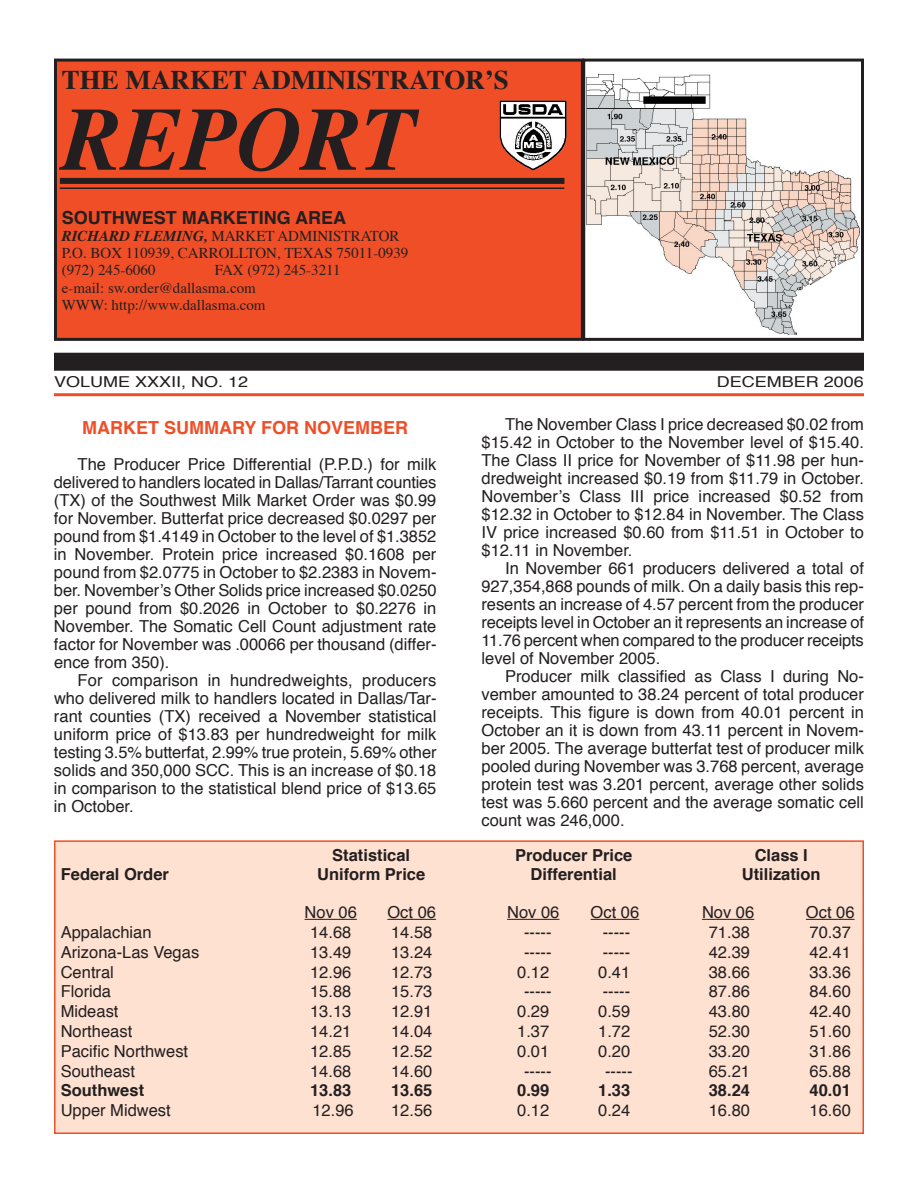
<style>
.page{position:relative;width:918px;height:1188px;background:#fff}
.page>*{position:absolute;margin:0;border:0;box-sizing:border-box;transform-origin:0 0}
.t1{font:italic 700 90px "Times";color:#231f20}
.t2{font:700 27px "Times";color:#231f20}
.t3{font:700 18px "Helvetica";color:#f04e27}
.t4{font:700 18px "Helvetica";color:#231f20}
.t5{font:16.5px/18px "Helvetica";color:#231f20;text-align:justify}
.t6{font:700 16.5px "Helvetica";color:#231f20}
.t7{font:15px/17.2px "Times";color:#231f20}
.t8{font:15px "Helvetica";color:#231f20;scale:1.2 1}
.s1{font-weight:700;font-style:italic}
</style>
<div class="page">
<div style="left:56px;top:60px;width:526px;height:279px;background:#f04e27"></div>
<div style="left:54px;top:59px;width:530px;height:282px;border:3px solid #231f20"></div>
<div style="left:582px;top:59px;width:282px;height:282px;border:3px solid #231f20"></div>
<div style="left:54px;top:353px;width:810px;height:18px;background:#231f20"></div>
<hr style="left:54px;top:393px;width:810px;height:3px;background:#f04e27">
<div style="left:60px;top:178px;width:504px;height:6px;background:#231f20"></div>
<hr style="left:60px;top:188px;width:504px;height:1px;background:#231f20">
<img style="left:500px;top:101px;width:67px;height:69px">
<img style="left:586px;top:74px;width:273px;height:261px">
<div style="left:55px;top:841px;width:808px;height:292px;background:#fee1d1"></div>
<div style="left:54px;top:840px;width:810px;height:294px;border:2px solid #f04e27"></div>
<hr style="left:305px;top:919px;width:52px;height:1px;background:#231f20">
<hr style="left:387px;top:919px;width:49px;height:1px;background:#231f20">
<hr style="left:507px;top:919px;width:52px;height:1px;background:#231f20">
<hr style="left:591px;top:919px;width:48px;height:1px;background:#231f20">
<hr style="left:702px;top:919px;width:52px;height:1px;background:#231f20">
<hr style="left:806px;top:919px;width:49px;height:1px;background:#231f20">
<h2 class="t2" style="left:62px;top:62px;width:449px">THE MARKET ADMINISTRATORʼS</h2>
<h1 class="t1" style="left:62px;top:81px;width:357px">REPORT</h1>
<p class="t4" style="left:62px;top:205px;width:286px">SOUTHWEST MARKETING AREA</p>
<p class="t7" style="left:62px;top:228px;width:348px"><span class="s1">RICHARD FLEMING,</span> MARKET ADMINISTRATOR<br>P.O. BOX 110939, CARROLLTON, TEXAS 75011-0939 (972) 245-6060</p>
<p class="t7" style="left:62px;top:263px;width:280px;text-indent:153px">FAX (972) 245-3211 e-mail: sw.order@dallasma.com<br>WWW: http://www.dallasma.com</p>
<p class="t8" style="left:54px;top:371px;width:163px">VOLUME XXXII, NO. 12</p>
<p class="t8" style="left:717px;top:371px;width:124px">DECEMBER 2006</p>
<p class="t3" style="left:82px;top:415px;width:328px">MARKET SUMMARY FOR NOVEMBER</p>
<p class="t5" style="left:54px;top:456px;width:384px;text-indent:24px">The Producer Price Differential (P.P.D.) for milk delivered to handlers located in Dallas/Tarrant counties (TX) of the Southwest Milk Market Order was $0.99 for November. Butterfat price decreased $0.0297 per pound from $1.4149 in October to the level of $1.3852 in November. Protein price increased $0.1608 per pound from $2.0775 in October to $2.2383 in Novem&shy;ber. Novemberʼs Other Solids price increased $0.0250 per pound from $0.2026 in October to $0.2276 in November. The Somatic Cell Count adjustment rate factor for November was .00066 per thousand (differ&shy;ence from 350).</p>
<p class="t5" style="left:54px;top:672px;width:384px;text-indent:24px">For comparison in hundredweights, producers who delivered milk to handlers located in Dallas/Tar&shy;rant counties (TX) received a November statistical uniform price of $13.83 per hundredweight for milk testing 3.5% butterfat, 2.99% true protein, 5.69% other solids and 350,000 SCC. This is an increase of $0.18 in comparison to the statistical blend price of $13.65 in October.</p>
<p class="t5" style="left:481px;top:416px;width:384px;text-indent:24px">The November Class I price decreased $0.02 from $15.42 in October to the November level of $15.40.<br>The Class II price for November of $11.98 per hun&shy;dredweight increased $0.19 from $11.79 in October.<br>Novemberʼs Class III price increased $0.52 from $12.32 in October to $12.84 in November. The Class IV price increased $0.60 from $11.51 in October to $12.11 in November.</p>
<p class="t5" style="left:481px;top:560px;width:384px;text-indent:24px">In November 661 producers delivered a total of 927,354,868 pounds of milk. On a daily basis this rep&shy;resents an increase of 4.57 percent from the producer receipts level in October an it represents an increase of 11.76 percent when compared to the producer receipts level of November 2005.</p>
<p class="t5" style="left:481px;top:668px;width:384px;text-indent:24px">Producer milk classified as Class I during No&shy;vember amounted to 38.24 percent of total producer receipts. This figure is down from 40.01 percent in October an it is down from 43.11 percent in Novem&shy;ber 2005. The average butterfat test of producer milk pooled during November was 3.768 percent, average protein test was 3.201 percent, average other solids test was 5.660 percent and the average somatic cell count was 246,000.</p>
<p class="t6" style="left:332px;top:843px;width:79px">Statistical</p>
<p class="t6" style="left:515px;top:843px;width:119px">Producer Price</p>
<p class="t6" style="left:755px;top:843px;width:55px">Class I</p>
<p class="t6" style="left:61px;top:863px;width:110px">Federal Order</p>
<p class="t6" style="left:317px;top:863px;width:110px">Uniform Price</p>
<p class="t6" style="left:531px;top:863px;width:88px">Differential</p>
<p class="t6" style="left:742px;top:863px;width:80px">Utilization</p>
<p class="t5" style="left:305px;top:904px;width:54px">Nov 06</p>
<p class="t5" style="left:387px;top:904px;width:50px">Oct 06</p>
<p class="t5" style="left:507px;top:904px;width:54px">Nov 06</p>
<p class="t5" style="left:591px;top:904px;width:50px">Oct 06</p>
<p class="t5" style="left:702px;top:904px;width:54px">Nov 06</p>
<p class="t5" style="left:806px;top:904px;width:50px">Oct 06</p>
<p class="t5" style="left:61px;top:924px;width:92px">Appalachian</p>
<p class="t5" style="left:310px;top:924px;width:43px">14.68</p>
<p class="t5" style="left:391px;top:924px;width:43px">14.58</p>
<p class="t5" style="left:524px;top:924px;width:29px">-----</p>
<p class="t5" style="left:603px;top:924px;width:29px">-----</p>
<p class="t5" style="left:709px;top:924px;width:43px">71.38</p>
<p class="t5" style="left:810px;top:924px;width:43px">70.37</p>
<p class="t5" style="left:61px;top:944px;width:140px">Arizona-Las Vegas</p>
<p class="t5" style="left:310px;top:944px;width:43px">13.49</p>
<p class="t5" style="left:391px;top:944px;width:43px">13.24</p>
<p class="t5" style="left:524px;top:944px;width:29px">-----</p>
<p class="t5" style="left:603px;top:944px;width:29px">-----</p>
<p class="t5" style="left:709px;top:944px;width:43px">42.39</p>
<p class="t5" style="left:810px;top:944px;width:43px">42.41</p>
<p class="t5" style="left:61px;top:964px;width:55px">Central</p>
<p class="t5" style="left:310px;top:964px;width:43px">12.96</p>
<p class="t5" style="left:391px;top:964px;width:43px">12.73</p>
<p class="t5" style="left:517px;top:964px;width:34px">0.12</p>
<p class="t5" style="left:598px;top:964px;width:34px">0.41</p>
<p class="t5" style="left:709px;top:964px;width:43px">38.66</p>
<p class="t5" style="left:810px;top:964px;width:43px">33.36</p>
<p class="t5" style="left:61px;top:984px;width:52px">Florida</p>
<p class="t5" style="left:310px;top:984px;width:43px">15.88</p>
<p class="t5" style="left:391px;top:984px;width:43px">15.73</p>
<p class="t5" style="left:524px;top:984px;width:29px">-----</p>
<p class="t5" style="left:603px;top:984px;width:29px">-----</p>
<p class="t5" style="left:709px;top:984px;width:43px">87.86</p>
<p class="t5" style="left:810px;top:984px;width:43px">84.60</p>
<p class="t5" style="left:61px;top:1003px;width:59px">Mideast</p>
<p class="t5" style="left:310px;top:1003px;width:43px">13.13</p>
<p class="t5" style="left:391px;top:1003px;width:43px">12.91</p>
<p class="t5" style="left:517px;top:1003px;width:34px">0.29</p>
<p class="t5" style="left:598px;top:1003px;width:34px">0.59</p>
<p class="t5" style="left:709px;top:1003px;width:43px">43.80</p>
<p class="t5" style="left:810px;top:1003px;width:43px">42.40</p>
<p class="t5" style="left:61px;top:1023px;width:73px">Northeast</p>
<p class="t5" style="left:310px;top:1023px;width:43px">14.21</p>
<p class="t5" style="left:391px;top:1023px;width:43px">14.04</p>
<p class="t5" style="left:517px;top:1023px;width:34px">1.37</p>
<p class="t5" style="left:598px;top:1023px;width:34px">1.72</p>
<p class="t5" style="left:709px;top:1023px;width:43px">52.30</p>
<p class="t5" style="left:810px;top:1023px;width:43px">51.60</p>
<p class="t5" style="left:61px;top:1043px;width:129px">Pacific Northwest</p>
<p class="t5" style="left:310px;top:1043px;width:43px">12.85</p>
<p class="t5" style="left:391px;top:1043px;width:43px">12.52</p>
<p class="t5" style="left:517px;top:1043px;width:34px">0.01</p>
<p class="t5" style="left:598px;top:1043px;width:34px">0.20</p>
<p class="t5" style="left:709px;top:1043px;width:43px">33.20</p>
<p class="t5" style="left:810px;top:1043px;width:43px">31.86</p>
<p class="t5" style="left:61px;top:1063px;width:76px">Southeast</p>
<p class="t5" style="left:310px;top:1063px;width:43px">14.68</p>
<p class="t5" style="left:391px;top:1063px;width:43px">14.60</p>
<p class="t5" style="left:524px;top:1063px;width:29px">-----</p>
<p class="t5" style="left:605px;top:1063px;width:29px">-----</p>
<p class="t5" style="left:709px;top:1063px;width:43px">65.21</p>
<p class="t5" style="left:810px;top:1063px;width:43px">65.88</p>
<p class="t6" style="left:61px;top:1079px;width:85px">Southwest</p>
<p class="t6" style="left:310px;top:1079px;width:43px">13.83</p>
<p class="t6" style="left:391px;top:1079px;width:43px">13.65</p>
<p class="t6" style="left:517px;top:1079px;width:34px">0.99</p>
<p class="t6" style="left:598px;top:1079px;width:34px">1.33</p>
<p class="t6" style="left:709px;top:1079px;width:43px">38.24</p>
<p class="t6" style="left:810px;top:1079px;width:43px">40.01</p>
<p class="t5" style="left:61px;top:1102px;width:112px">Upper Midwest</p>
<p class="t5" style="left:312px;top:1102px;width:43px">12.96</p>
<p class="t5" style="left:391px;top:1102px;width:43px">12.56</p>
<p class="t5" style="left:517px;top:1102px;width:34px">0.12</p>
<p class="t5" style="left:598px;top:1102px;width:34px">0.24</p>
<p class="t5" style="left:709px;top:1102px;width:43px">16.80</p>
<p class="t5" style="left:810px;top:1102px;width:43px">16.60</p>
</div>
